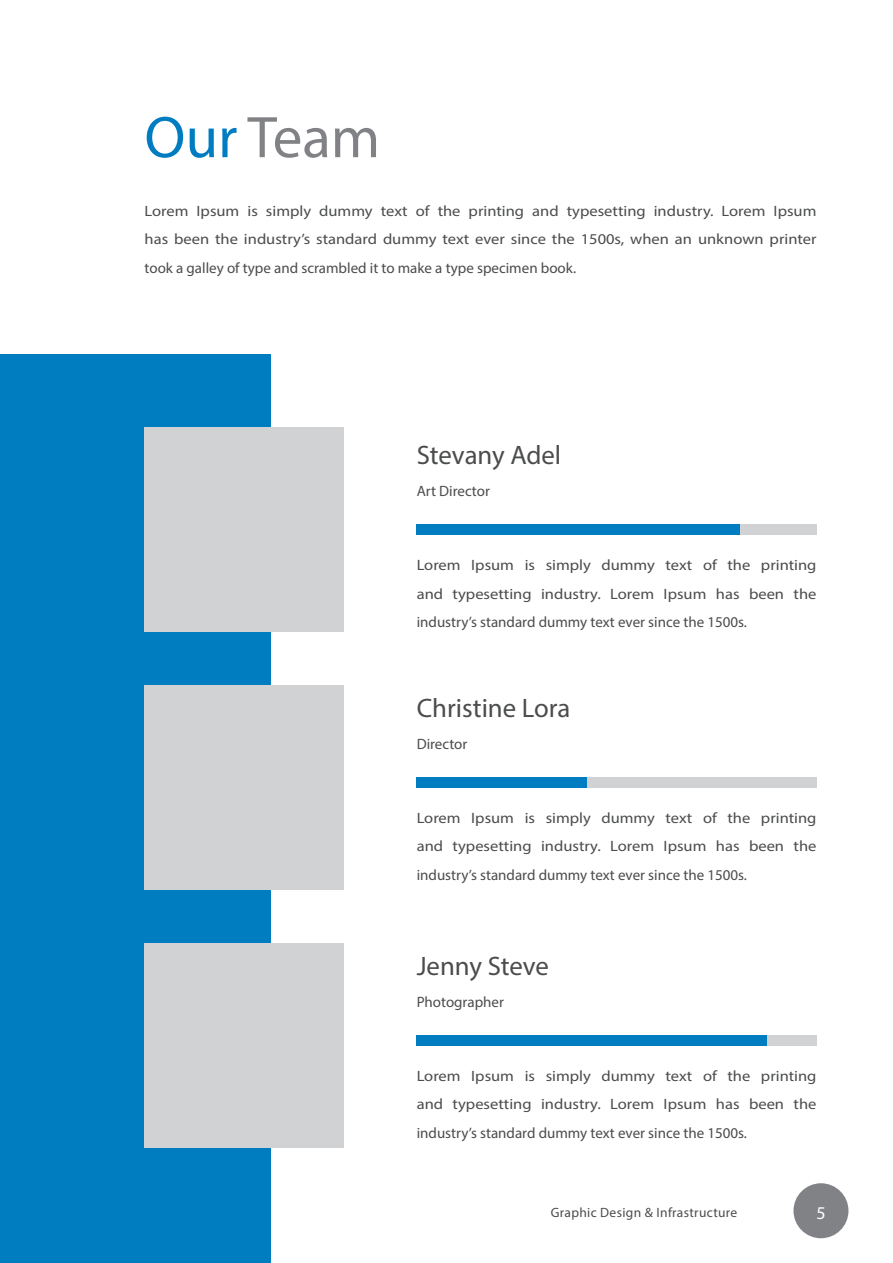
<style>
.page{position:relative;width:893px;height:1263px;background:#fff}
.page>*{position:absolute;margin:0;border:0;box-sizing:border-box;transform-origin:0 0}
.t1{font:59.1px "Myriad Pro";color:#808285}
.t2{font:26.7px "Myriad Pro";color:#4b4c4d}
.t3{font:18px "Myriad Pro";color:#fff}
.t4{font:15px/28.5px "Myriad Pro";color:#4b4c4d;text-align:justify;scale:1.1 1}
.t5{font:15px "Myriad Pro";color:#4b4c4d}
.t6{font:13.5px "Myriad Pro";letter-spacing:.025em;color:#4b4c4d}
.s1{color:#007dc0}
</style>
<div class="page">
<div style="left:793px;top:1183px;width:55px;height:55px;background:#808285;border-radius:50%"></div>
<div style="left:0;top:354px;width:270px;height:909px;background:#007dc0"></div>
<div style="left:145px;top:427px;width:199px;height:204px;background:#d1d2d4"></div>
<div style="left:145px;top:685px;width:199px;height:204px;background:#d1d2d4"></div>
<div style="left:145px;top:943px;width:199px;height:204px;background:#d1d2d4"></div>
<div style="left:417px;top:524px;width:399px;height:11px;background:#d1d2d4"></div>
<div style="left:417px;top:777px;width:399px;height:11px;background:#d1d2d4"></div>
<div style="left:417px;top:1035px;width:399px;height:11px;background:#d1d2d4"></div>
<div style="left:417px;top:524px;width:323px;height:11px;background:#007dc0"></div>
<div style="left:417px;top:777px;width:170px;height:11px;background:#007dc0"></div>
<div style="left:417px;top:1035px;width:350px;height:11px;background:#007dc0"></div>
<p class="t1" style="left:145px;top:101px;width:237px"><span class="s1">Our</span> Team</p>
<p class="t4" style="left:145px;top:196px;width:612px">Lorem Ipsum is simply dummy text of the printing and typesetting industry. Lorem Ipsum has been the industry’s standard dummy text ever since the 1500s, when an unknown printer took a galley of type and scrambled it to make a type specimen book.</p>
<p class="t2" style="left:417px;top:439px;width:146px">Stevany Adel</p>
<p class="t5" style="left:417px;top:482px;width:75px">Art Director</p>
<p class="t4" style="left:417px;top:550px;width:365px">Lorem Ipsum is simply dummy text of the printing and typesetting industry. Lorem Ipsum has been the industry’s standard dummy text ever since the 1500s.</p>
<p class="t2" style="left:417px;top:691px;width:155px">Christine Lora</p>
<p class="t5" style="left:417px;top:734px;width:52px">Director</p>
<p class="t4" style="left:417px;top:803px;width:365px">Lorem Ipsum is simply dummy text of the printing and typesetting industry. Lorem Ipsum has been the industry’s standard dummy text ever since the 1500s.</p>
<p class="t2" style="left:417px;top:949px;width:134px">Jenny Steve</p>
<p class="t5" style="left:417px;top:992px;width:89px">Photographer</p>
<p class="t4" style="left:417px;top:1061px;width:365px">Lorem Ipsum is simply dummy text of the printing and typesetting industry. Lorem Ipsum has been the industry’s standard dummy text ever since the 1500s.</p>
<p class="t6" style="left:551px;top:1204px;width:188px">Graphic Design &amp; Infrastructure</p>
<p class="t3" style="left:816px;top:1202px;width:11px">5</p>
</div>
